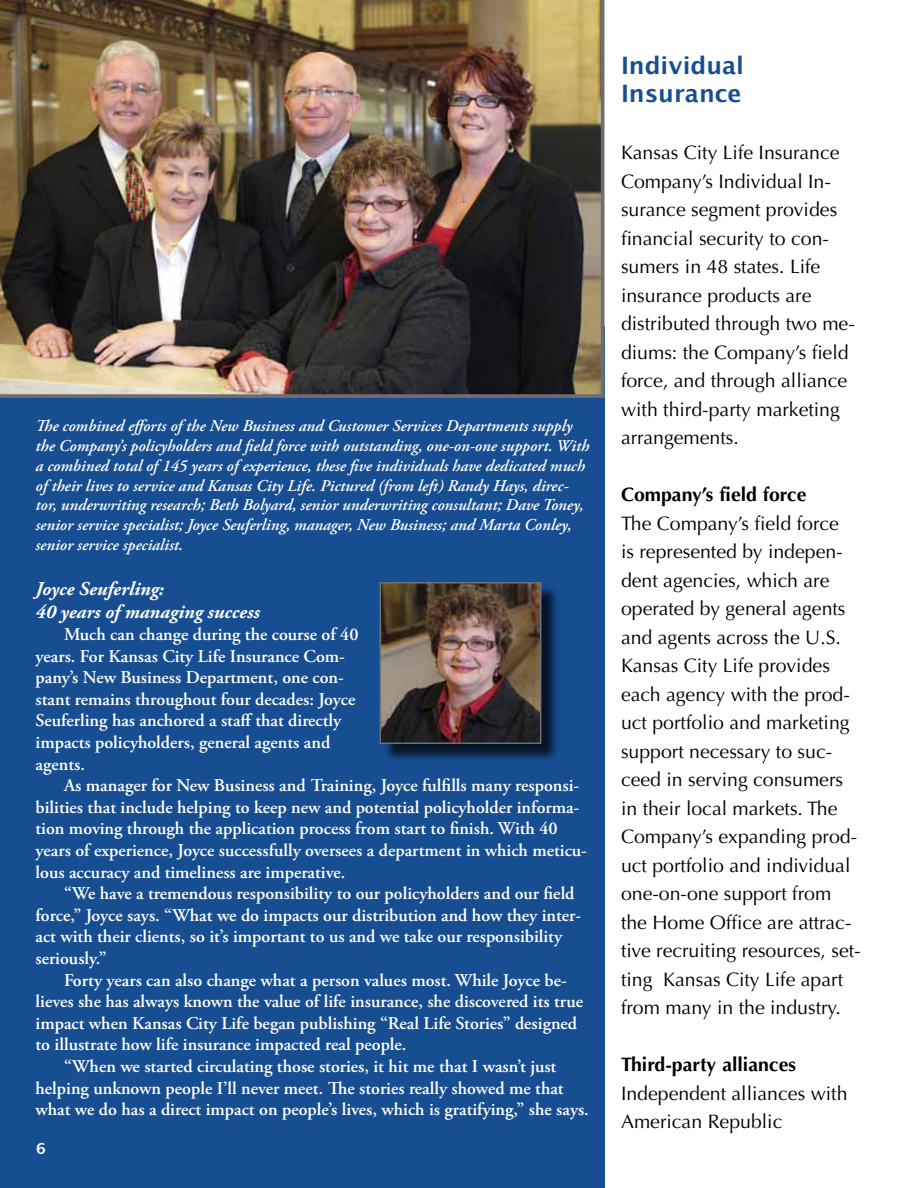
<style>
.page{position:relative;width:918px;height:1188px;background:#fff}
.page>*{position:absolute;margin:0;border:0;box-sizing:border-box;transform-origin:0 0}
.t1{font:700 24px/28.5px "Lucida Grande";color:#174e92}
.t2{font:19.5px/28.5px "Optima LT Std";color:#000}
.t3{font:italic 700 19.5px/23.4px "Adobe Garamond Pro";color:#fff}
.t4{font:700 19.5px "Optima LT Std";color:#000}
.t5{font:600 18px/21.6px "Adobe Garamond Pro";color:#fff}
.t6{font:italic 600 16.5px/19.8px "Adobe Garamond Pro";color:#fff}
.t7{font:700 15px "Lucida Grande";color:#fff}
</style>
<div class="page">
<div style="left:0;top:326px;width:604px;height:862px;background:#174e92"></div>
<img style="left:0;top:0;width:605px;height:398px">
<div style="left:382px;top:584px;width:178px;height:178px;background:#000;opacity:.75"></div>
<img style="left:383px;top:585px;width:156px;height:156px">
<div style="left:380px;top:582px;width:162px;height:162px;border:2px solid #6d6e71"></div>
<p class="t6" style="left:36px;top:417px;width:555px">The combined efforts of the New Business and Customer Services Departments supply the Company’s policyholders and field force with outstanding, one-on-one support. With a combined total of 145 years of experience, these five individuals have dedicated much of their lives to service and Kansas City Life. Pictured (from left) Randy Hays, direc&shy;tor, underwriting research; Beth Bolyard, senior underwriting consultant; Dave Toney, senior service specialist; Joyce Seuferling, manager, New Business; and Marta Conley, senior service specialist.</p>
<p class="t3" style="left:36px;top:577px;width:226px">Joyce Seuferling:<br>40 years of managing success</p>
<p class="t5" style="left:36px;top:624px;width:325px;text-indent:28px">Much can change during the course of 40 years. For Kansas City Life Insurance Com&shy;pany’s New Business Department, one con&shy;stant remains throughout four decades: Joyce Seuferling has anchored a staff that directly impacts policyholders, general agents and agents.</p>
<p class="t5" style="left:36px;top:775px;width:553px;text-indent:28px">As manager for New Business and Training, Joyce fulfills many responsi&shy;bilities that include helping to keep new and potential policyholder informa&shy;tion moving through the application process from start to finish. With 40 years of experience, Joyce successfully oversees a department in which meticu&shy;lous accuracy and timeliness are imperative.</p>
<p class="t5" style="left:36px;top:883px;width:547px;text-indent:28px">“We have a tremendous responsibility to our policyholders and our field force,” Joyce says. “What we do impacts our distribution and how they inter&shy;act with their clients, so it’s important to us and we take our responsibility seriously.”</p>
<p class="t5" style="left:36px;top:969px;width:549px;text-indent:28px">Forty years can also change what a person values most. While Joyce be&shy;lieves she has always known the value of life insurance, she discovered its true impact when Kansas City Life began publishing “Real Life Stories” designed to illustrate how life insurance impacted real people.</p>
<p class="t5" style="left:36px;top:1056px;width:555px;text-indent:28px">“When we started circulating those stories, it hit me that I wasn’t just helping unknown people I’ll never meet. The stories really showed me that what we do has a direct impact on people’s lives, which is gratifying,” she says.</p>
<p class="t7" style="left:36px;top:1136px;width:11px">6</p>
<h1 class="t1" style="left:621px;top:51px;width:125px">Individual<br>Insurance</h1>
<p class="t2" style="left:621px;top:138px;width:235px">Kansas City Life Insurance<br>Company’s Individual In&shy;surance segment provides financial security to con&shy;sumers in 48 states. Life insurance products are distributed through two me&shy;diums: the Company’s field force, and through alliance with third-party marketing arrangements.</p>
<p class="t4" style="left:621px;top:483px;width:187px">Company’s field force</p>
<p class="t2" style="left:621px;top:509px;width:241px">The Company’s field force<br>is represented by indepen&shy;dent agencies, which are operated by general agents and agents across the U.S.<br>Kansas City Life provides each agency with the prod&shy;uct portfolio and marketing support necessary to suc&shy;ceed in serving consumers in their local markets. The<br>Company’s expanding prod&shy;uct portfolio and individual one-on-one support from the Home Office are attrac&shy;tive recruiting resources, set&shy;ting Kansas City Life apart from many in the industry.</p>
<p class="t4" style="left:621px;top:1053px;width:177px">Third-party alliances</p>
<p class="t2" style="left:621px;top:1079px;width:228px">Independent alliances with<br>American Republic</p>
</div>
